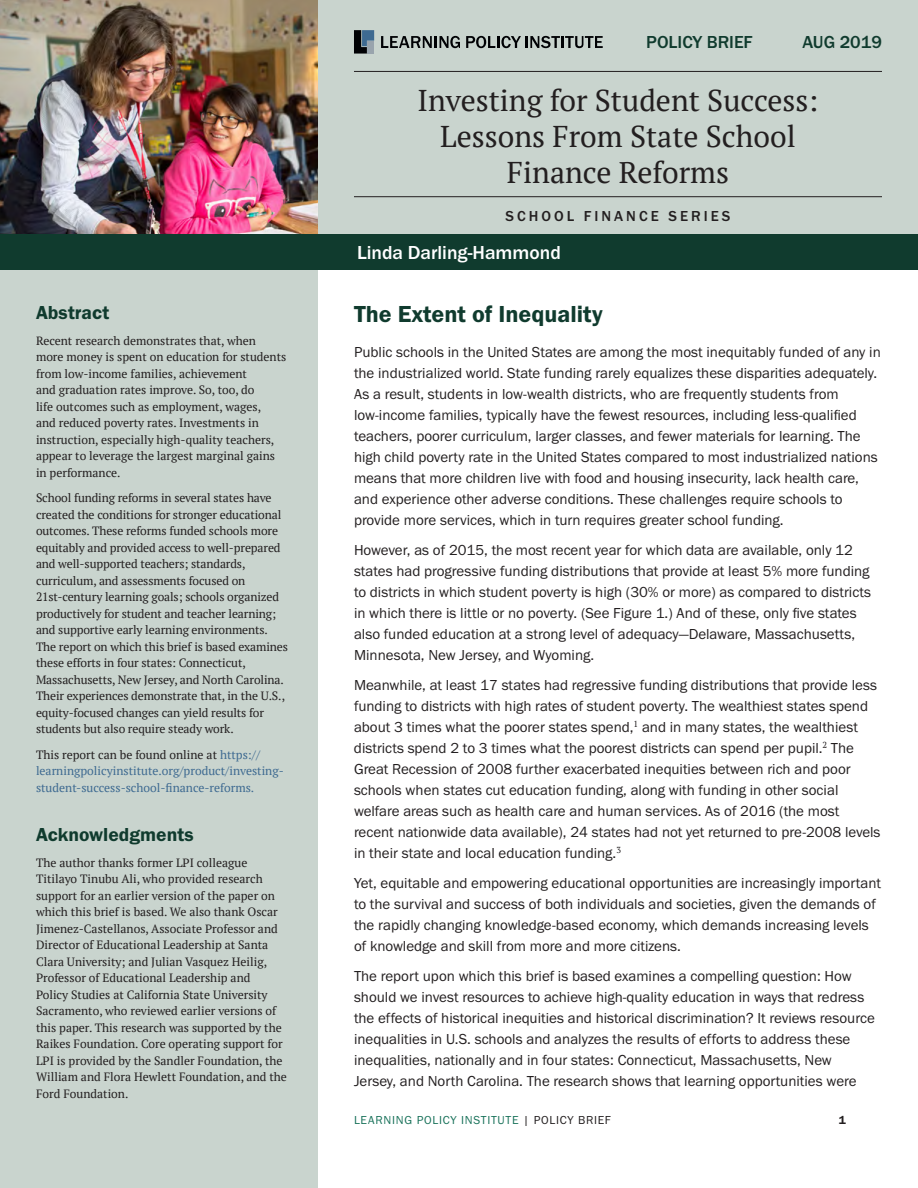
<style>
.page{position:relative;width:918px;height:1188px;background:#fff}
.page>*{position:absolute;margin:0;border:0;box-sizing:border-box;transform-origin:0 0}
.t1{font:30px/36px "PT Serif";color:#231f20;text-align:center}
.t2{font:24px "Franklin Gothic URW Dem";color:#103b2e}
.t3{font:19.5px "Franklin Gothic URW Dem";color:#103b2e}
.t4{font:500 19.5px "Franklin Gothic URW";color:#fff}
.t5{font:500 18px "Franklin Gothic URW";color:#103b2e}
.t6{font:15px/21px "Franklin Gothic URW Boo";color:#231f20}
.t7{font:500 15px "Franklin Gothic URW";letter-spacing:.2em;color:#231f20}
.t8{font:12px/16.5px "PT Serif";color:#231f20}
.t9{font:12px/16.5px "PT Serif";color:#3e6a91}
.t10{font:12px "Franklin Gothic URW Boo";letter-spacing:.06em;color:#19725a}
.t11{font:12px "Franklin Gothic URW Dem";color:#231f20}
.s1{color:#231f20}
</style>
<div class="page">
<div style="left:0;top:270px;width:318px;height:918px;background:#c9d4ce"></div>
<div style="left:318px;top:0;width:600px;height:234px;background:#c9d4ce"></div>
<img style="left:0;top:0;width:318px;height:234px">
<hr style="left:354px;top:196px;width:528px;height:1px;background:#231f20">
<hr style="left:354px;top:71px;width:528px;height:1px;background:#231f20">
<div style="left:0;top:234px;width:918px;height:36px;background:#103b2e"></div>
<svg style="left:381px;top:36px;width:79px;height:12px"></svg>
<svg style="left:466px;top:36px;width:137px;height:12px"></svg>
<svg style="left:354px;top:30px;width:20px;height:24px"></svg>
<h3 class="t3" style="left:36px;top:300px;width:75px">Abstract</h3>
<p class="t8" style="left:36px;top:332px;width:252px">Recent research demonstrates that, when more money is spent on education for students from low-income families, achievement<br>and graduation rates improve. So, too, do<br>life outcomes such as employment, wages,<br>and reduced poverty rates. Investments in instruction, especially high-quality teachers, appear to leverage the largest marginal gains in performance.</p>
<p class="t8" style="left:36px;top:489px;width:253px">School funding reforms in several states have created the conditions for stronger educational outcomes. These reforms funded schools more equitably and provided access to well-prepared and well-supported teachers; standards, curriculum, and assessments focused on 21st-century learning goals; schools organized productively for student and teacher learning; and supportive early learning environments.<br>The report on which this brief is based examines these efforts in four states: Connecticut, Massachusetts, New Jersey, and North Carolina.<br>Their experiences demonstrate that, in the U.S., equity-focused changes can yield results for students but also require steady work.</p>
<p class="t9" style="left:36px;top:746px;width:249px"><span class="s1">This report can be found online at</span> https:// learningpolicyinstitute.org/product/investing&shy;student-success-school-finance-reforms.</p>
<h3 class="t3" style="left:36px;top:822px;width:159px">Acknowledgments</h3>
<p class="t8" style="left:36px;top:854px;width:252px">The author thanks former LPI colleague Titilayo Tinubu Ali, who provided research support for an earlier version of the paper on which this brief is based. We also thank Oscar Jimenez-Castellanos, Associate Professor and Director of Educational Leadership at Santa Clara University; and Julian Vasquez Heilig, Professor of Educational Leadership and<br>Policy Studies at California State University Sacramento, who reviewed earlier versions of this paper. This research was supported by the Raikes Foundation. Core operating support for LPI is provided by the Sandler Foundation, the William and Flora Hewlett Foundation, and the Ford Foundation.</p>
<p class="t5" style="left:646px;top:31px;width:108px">POLICY BRIEF</p>
<p class="t5" style="left:802px;top:31px;width:81px">AUG 2019</p>
<h1 class="t1" style="left:418px;top:82px;width:402px">Investing for Student Success:<br>Lessons From State School<br>Finance Reforms</h1>
<p class="t7" style="left:506px;top:206px;width:226px">SCHOOL FINANCE SERIES</p>
<h3 class="t4" style="left:357px;top:240px;width:205px">Linda Darling-Hammond</h3>
<h2 class="t2" style="left:354px;top:299px;width:250px">The Extent of Inequality</h2>
<p class="t6" style="left:354px;top:341px;width:528px">Public schools in the United States are among the most inequitably funded of any in the industrialized world. State funding rarely equalizes these disparities adequately.<br>As a result, students in low-wealth districts, who are frequently students from low-income families, typically have the fewest resources, including less-qualified teachers, poorer curriculum, larger classes, and fewer materials for learning. The high child poverty rate in the United States compared to most industrialized nations means that more children live with food and housing insecurity, lack health care, and experience other adverse conditions. These challenges require schools to provide more services, which in turn requires greater school funding.</p>
<p class="t6" style="left:354px;top:539px;width:519px">However, as of 2015, the most recent year for which data are available, only 12 states had progressive funding distributions that provide at least 5% more funding to districts in which student poverty is high (30% or more) as compared to districts in which there is little or no poverty. (See Figure 1.) And of these, only five states also funded education at a strong level of adequacy—Delaware, Massachusetts, Minnesota, New Jersey, and Wyoming.</p>
<p class="t6" style="left:354px;top:674px;width:528px">Meanwhile, at least 17 states had regressive funding distributions that provide less funding to districts with high rates of student poverty. The wealthiest states spend about 3 times what the poorer states spend,<sup>1</sup> and in many states, the wealthiest districts spend 2 to 3 times what the poorest districts can spend per pupil.<sup>2</sup> The Great Recession of 2008 further exacerbated inequities between rich and poor schools when states cut education funding, along with funding in other social welfare areas such as health care and human services. As of 2016 (the most recent nationwide data available), 24 states had not yet returned to pre-2008 levels in their state and local education funding.<sup>3</sup></p>
<p class="t6" style="left:354px;top:872px;width:529px">Yet, equitable and empowering educational opportunities are increasingly important to the survival and success of both individuals and societies, given the demands of the rapidly changing knowledge-based economy, which demands increasing levels of knowledge and skill from more and more citizens.</p>
<p class="t6" style="left:354px;top:965px;width:522px">The report upon which this brief is based examines a compelling question: How should we invest resources to achieve high-quality education in ways that redress the effects of historical inequities and historical discrimination? It reviews resource inequalities in U.S. schools and analyzes the results of efforts to address these inequalities, nationally and in four states: Connecticut, Massachusetts, New Jersey, and North Carolina. The research shows that learning opportunities were</p>
<p class="t10" style="left:354px;top:1113px;width:259px">LEARNING POLICY INSTITUTE <span class="s1">| POLICY BRIEF</span></p>
<p class="t11" style="left:839px;top:1113px;width:9px">1</p>
</div>
